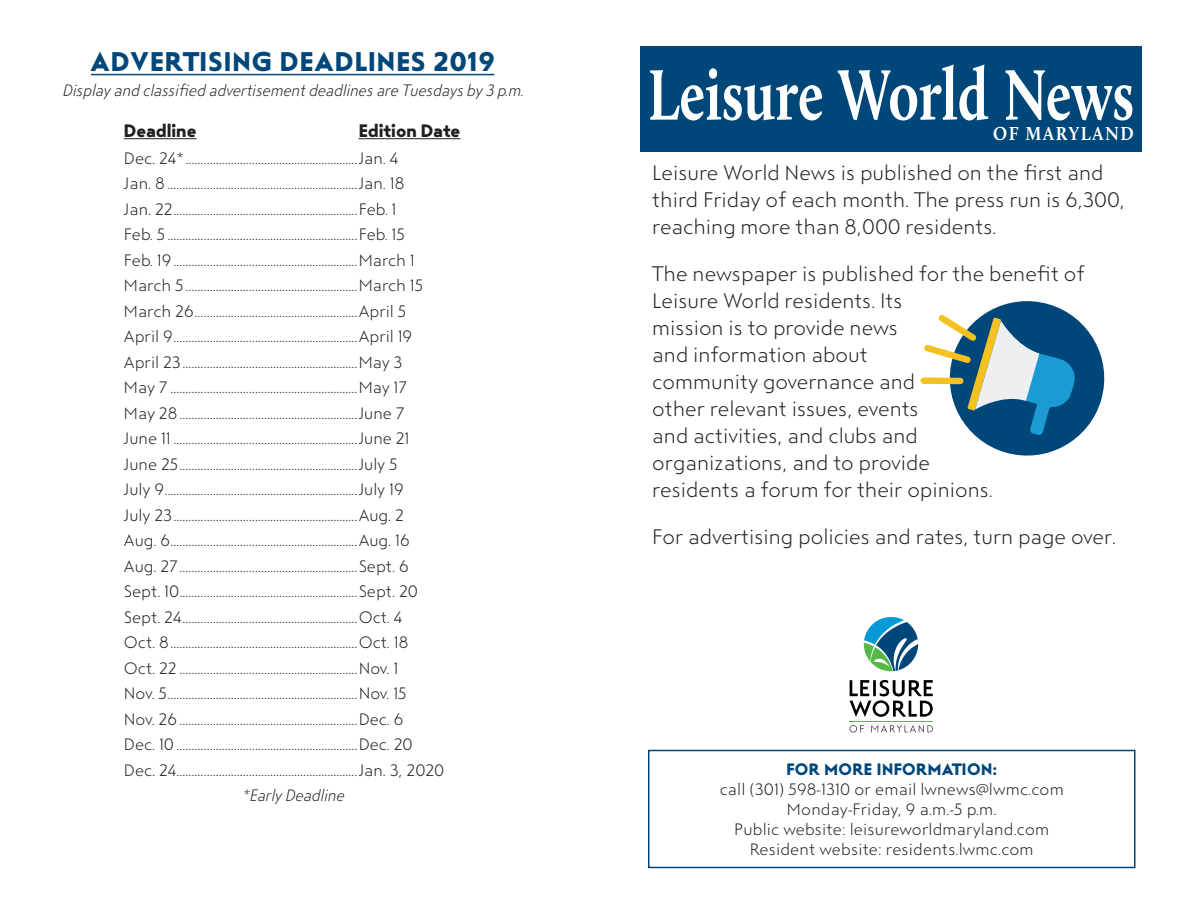
<style>
.page{position:relative;width:1188px;height:918px;background:#fff}
.page>*{position:absolute;margin:0;border:0;box-sizing:border-box;transform-origin:0 0}
.t1{font:700 73.8px "Calluna";color:#fff;scale:.75 1}
.t2{font:27px "Steagal Bo";letter-spacing:.04em;color:#004779}
.t3{font:21px/27px "Steagal Li";color:#231f20}
.t4{font:700 19.5px "Calluna";letter-spacing:.095em;color:#fff;scale:.9 1}
.t5{font:18px "Steagal Bo";color:#231f20}
.t6{font:16.5px/25.5px "Steagal Li";color:#231f20}
.t7{font:16.5px "Steagal Li It";color:#231f20}
.t8{font:16.5px "Steagal Bo";letter-spacing:.03em;color:#004779}
</style>
<div class="page">
<svg style="left:921px;top:301px;width:184px;height:155px"></svg>
<div style="left:640px;top:46px;width:502px;height:106px;background:#004779"></div>
<hr style="left:91px;top:74px;width:403px;height:1px;background:#004779">
<hr style="left:124px;top:138px;width:73px;height:1px;background:#231f20">
<hr style="left:359px;top:138px;width:101px;height:1px;background:#231f20">
<svg style="left:850px;top:680px;width:83px;height:37px"></svg>
<svg style="left:850px;top:725px;width:14px;height:7px"></svg>
<svg style="left:871px;top:725px;width:62px;height:7px"></svg>
<hr style="left:849px;top:721px;width:84px;height:1px;background:#56b947">
<svg style="left:864px;top:617px;width:54px;height:54px"></svg>
<div style="left:648px;top:750px;width:488px;height:118px;border:2px solid #004779"></div>
<h2 class="t2" style="left:90px;top:46px;width:406px">ADVERTISING DEADLINES 2019</h2>
<p class="t7" style="left:62px;top:82px;width:462px">Display and classified advertisement deadlines are Tuesdays by 3 p.m.</p>
<p class="t5" style="left:124px;top:120px;width:74px">Deadline</p>
<p class="t5" style="left:359px;top:120px;width:103px">Edition Date</p>
<p class="t6" style="left:124px;top:146px;width:322px">Dec. 24*.........................................................Jan. 4<br>Jan. 8 ...............................................................Jan. 18<br>Jan. 22.............................................................Feb. 1<br>Feb. 5 ...............................................................Feb. 15<br>Feb. 19.............................................................March 1<br>March 5.........................................................March 15<br>March 26......................................................April 5<br>April 9.............................................................April 19<br>April 23..........................................................May 3<br>May 7 ..............................................................May 17<br>May 28...........................................................June 7<br>June 11 .............................................................June 21<br>June 25...........................................................July 5<br>July 9................................................................July 19<br>July 23.............................................................Aug. 2<br>Aug. 6..............................................................Aug. 16<br>Aug. 27...........................................................Sept. 6<br>Sept. 10...........................................................Sept. 20<br>Sept. 24..........................................................Oct. 4<br>Oct. 8..............................................................Oct. 18<br>Oct. 22 ...........................................................Nov. 1<br>Nov. 5...............................................................Nov. 15<br>Nov. 26 ...........................................................Dec. 6<br>Dec. 10............................................................Dec. 20<br>Dec. 24............................................................Jan. 3, 2020</p>
<p class="t7" style="left:241px;top:786px;width:104px">*Early Deadline</p>
<h1 class="t1" style="left:648px;top:49px;width:650px">Leisure World News</h1>
<p class="t4" style="left:993px;top:122px;width:158px">OF MARYLAND</p>
<p class="t3" style="left:652px;top:159px;width:474px">Leisure World News is published on the first and third Friday of each month. The press run is 6,300, reaching more than 8,000 residents.</p>
<p class="t3" style="left:652px;top:261px;width:434px">The newspaper is published for the benefit of<br>Leisure World residents. Its<br>mission is to provide news<br>and information about<br>community governance and<br>other relevant issues, events<br>and activities, and clubs and<br>organizations, and to provide<br>residents a forum for their opinions.</p>
<p class="t3" style="left:652px;top:524px;width:465px">For advertising policies and rates, turn page over.</p>
<p class="t8" style="left:786px;top:760px;width:212px">FOR MORE INFORMATION:</p>
<p class="t6" style="left:720px;top:780px;width:346px;line-height:19.8px;text-align:center">call (301) 598-1310 or email lwnews@lwmc.com Monday-Friday, 9 a.m.-5 p.m.<br>Public website: leisureworldmaryland.com Resident website: residents.lwmc.com</p>
</div>
